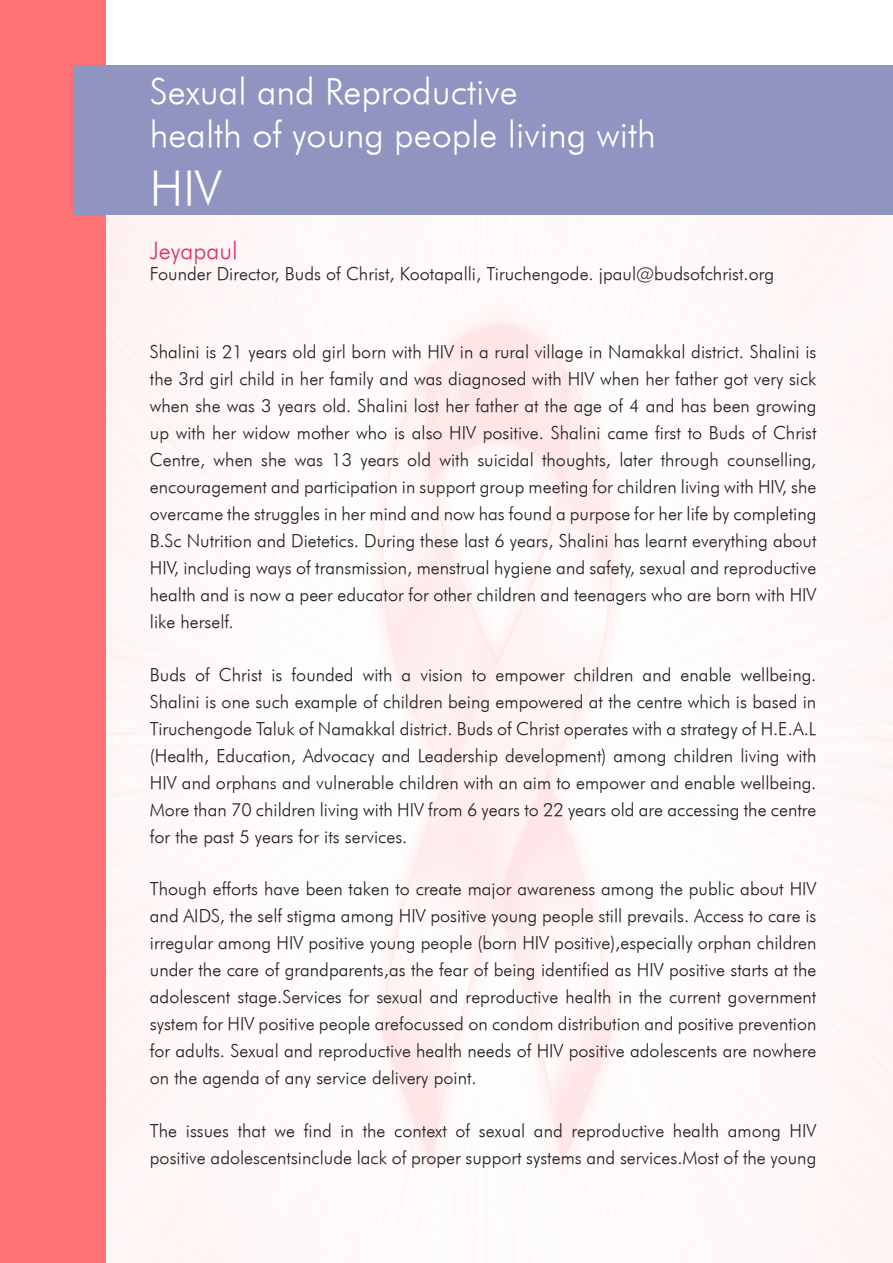
<style>
.page{position:relative;width:893px;height:1263px;background:#fff}
.page>*{position:absolute;margin:0;border:0;box-sizing:border-box;transform-origin:0 0}
.t1{font:italic 48px "Futura";color:#fff}
.t2{font:italic 36px "Futura";color:#fff}
.t3{font:italic 24px "Futura";color:#db336c}
.t4{font:italic 18px/27px "Futura";color:#231f20;text-align:justify}
</style>
<div class="page">
<div style="left:0;top:0;width:105px;height:1263px;background:#fe7273"></div>
<div style="left:73px;top:65px;width:820px;height:150px;background:#8f95c0"></div>
<p class="t2" style="left:150px;top:69px;width:369px">Sexual and Reproductive</p>
<p class="t2" style="left:150px;top:112px;width:507px">health of young people living with</p>
<p class="t1" style="left:150px;top:158px;width:73px">HIV</p>
<p class="t3" style="left:150px;top:236px;width:89px">Jeyapaul</p>
<p class="t4" style="left:150px;top:260px;width:626px">Founder Director, Buds of Christ, Kootapalli, Tiruchengode. jpaul@budsofchrist.org</p>
<p class="t4" style="left:150px;top:338px;width:668px">Shalini is 21 years old girl born with HIV in a rural village in Namakkal district. Shalini is the 3rd girl child in her family and was diagnosed with HIV when her father got very sick when she was 3 years old. Shalini lost her father at the age of 4 and has been growing up with her widow mother who is also HIV positive. Shalini came first to Buds of Christ Centre, when she was 13 years old with suicidal thoughts, later through counselling, encouragement and participation in support group meeting for children living with HIV, she overcame the struggles in her mind and now has found a purpose for her life by completing B.Sc Nutrition and Dietetics. During these last 6 years, Shalini has learnt everything about HIV, including ways of transmission, menstrual hygiene and safety, sexual and reproductive health and is now a peer educator for other children and teenagers who are born with HIV like herself.</p>
<p class="t4" style="left:150px;top:660px;width:668px">Buds of Christ is founded with a vision to empower children and enable wellbeing.<br>Shalini is one such example of children being empowered at the centre which is based in Tiruchengode Taluk of Namakkal district. Buds of Christ operates with a strategy of H.E.A.L (Health, Education, Advocacy and Leadership development) among children living with HIV and orphans and vulnerable children with an aim to empower and enable wellbeing.<br>More than 70 children living with HIV from 6 years to 22 years old are accessing the centre for the past 5 years for its services.</p>
<p class="t4" style="left:150px;top:875px;width:668px">Though efforts have been taken to create major awareness among the public about HIV and AIDS, the self stigma among HIV positive young people still prevails. Access to care is irregular among HIV positive young people (born HIV positive),especially orphan children under the care of grandparents,as the fear of being identified as HIV positive starts at the adolescent stage.Services for sexual and reproductive health in the current government system for HIV positive people arefocussed on condom distribution and positive prevention for adults. Sexual and reproductive health needs of HIV positive adolescents are nowhere on the agenda of any service delivery point.</p>
<p class="t4" style="left:150px;top:1116px;width:668px">The issues that we find in the context of sexual and reproductive health among HIV positive adolescentsinclude lack of proper support systems and services.Most of the young</p>
</div>
